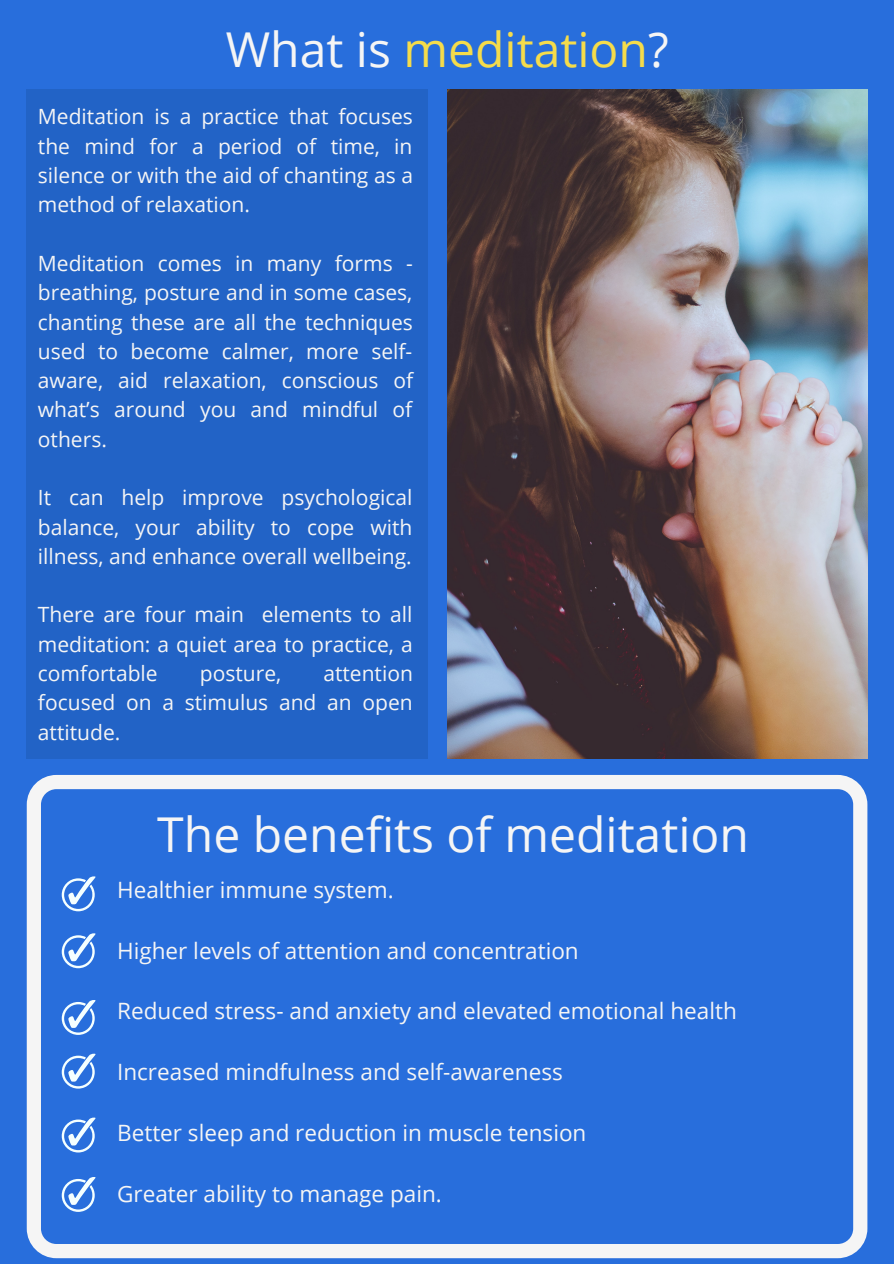
<style>
.page{position:relative;width:894px;height:1264px;background:#fff}
.page>*{position:absolute;margin:0;border:0;box-sizing:border-box;transform-origin:0 0}
.t1{font:48px "Open Sans";color:#f5f5f5}
.t2{font:48px "Open Sans";color:#f5dc4b}
.t3{font:22.5px "Open Sans";color:#f5f5f5}
.t4{font:21px/29.2px "Open Sans";color:#f5f5f5;text-align:justify}
.s1{color:#f5f5f5}
</style>
<div class="page">
<div style="left:0;top:0;width:893px;height:1263px;background:#286edc"></div>
<img style="left:447px;top:89px;width:420px;height:669px">
<svg style="left:27px;top:775px;width:840px;height:483px"></svg>
<div style="left:27px;top:89px;width:401px;height:669px;background:#2263c6"></div>
<svg style="left:62px;top:876px;width:33px;height:35px"></svg>
<svg style="left:62px;top:933px;width:33px;height:35px"></svg>
<svg style="left:62px;top:1000px;width:33px;height:34px"></svg>
<svg style="left:62px;top:1053px;width:33px;height:35px"></svg>
<svg style="left:62px;top:1117px;width:33px;height:35px"></svg>
<svg style="left:62px;top:1176px;width:33px;height:35px"></svg>
<p class="t2" style="left:225px;top:16px;width:444px"><span class="s1">What is</span> meditation<span class="s1">?</span></p>
<p class="t4" style="left:38px;top:102px;width:376px">Meditation is a practice that focuses the mind for a period of time, in silence or with the aid of chanting as a method of relaxation.</p>
<p class="t4" style="left:38px;top:248px;width:376px">Meditation comes in many forms - breathing, posture and in some cases, chanting these are all the techniques used to become calmer, more self&shy;aware, aid relaxation, conscious of what’s around you and mindful of others.</p>
<p class="t4" style="left:38px;top:482px;width:376px">It can help improve psychological balance, your ability to cope with illness, and enhance overall wellbeing.</p>
<p class="t4" style="left:38px;top:599px;width:376px">There are four main elements to all meditation: a quiet area to practice, a comfortable</p>
<p class="t4" style="left:38px;top:658px;width:376px;text-indent:285px">attention focused on a stimulus and an open attitude.</p>
<p class="t4" style="left:200px;top:658px;width:83px">posture,</p>
<p class="t1" style="left:157px;top:801px;width:593px">The benefits of meditation</p>
<p class="t3" style="left:117px;top:873px;width:278px">Healthier immune system.</p>
<p class="t3" style="left:117px;top:934px;width:463px">Higher levels of attention and concentration</p>
<p class="t3" style="left:117px;top:995px;width:621px">Reduced stress- and anxiety and elevated emotional health</p>
<p class="t3" style="left:117px;top:1056px;width:447px">Increased mindfulness and self-awareness</p>
<p class="t3" style="left:117px;top:1117px;width:470px">Better sleep and reduction in muscle tension</p>
<p class="t3" style="left:117px;top:1177px;width:326px">Greater ability to manage pain.</p>
</div>
